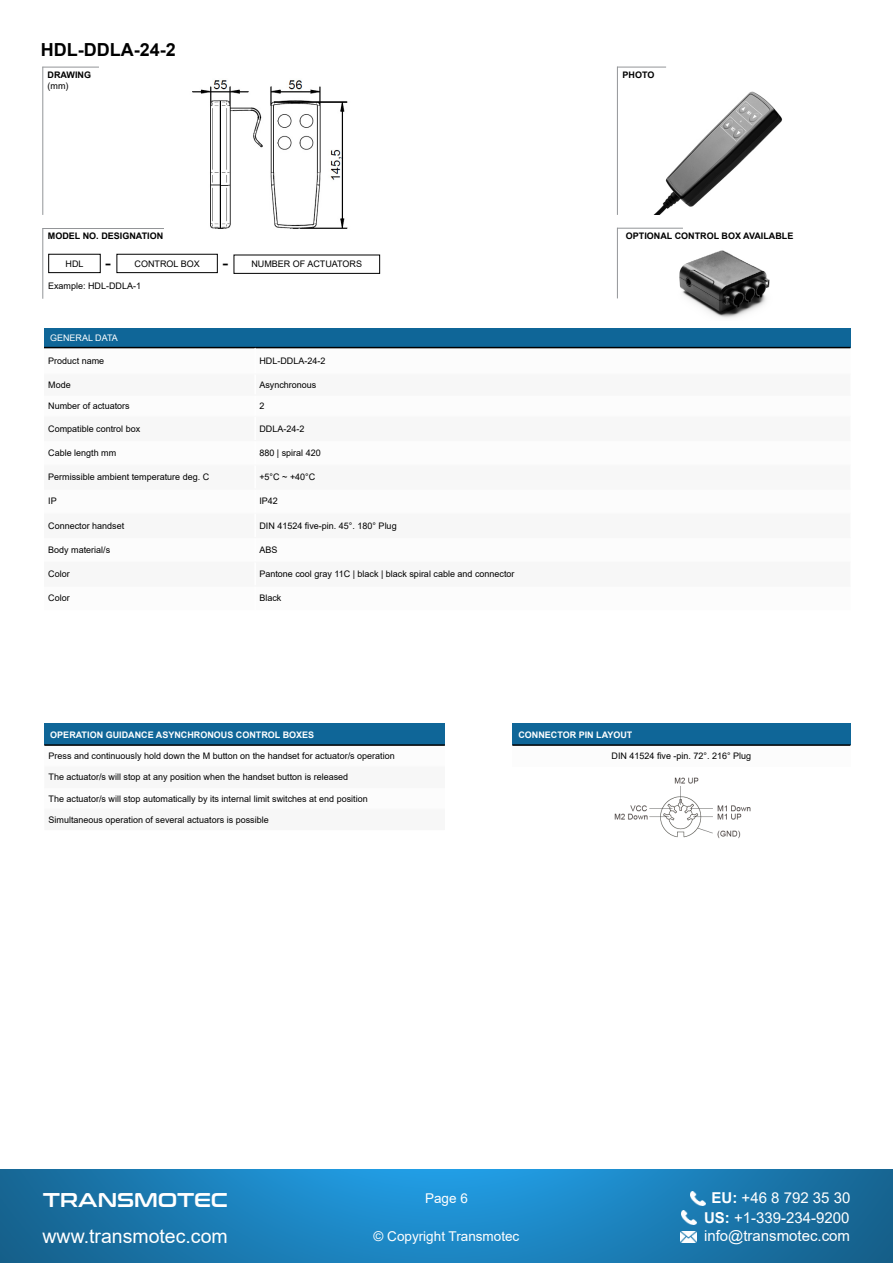
<style>
.page{position:relative;width:893px;height:1263px;background:#fff}
.page>*{position:absolute;margin:0;border:0;box-sizing:border-box;transform-origin:0 0}
.t1{font:19.8px "Conthrax Sb";color:#fff}
.t2{font:19.5px "Arial";color:#fff}
.t3{font:700 18px "Arial";color:#000}
.t4{font:15px "Arial";color:#fff}
.t5{font:13.5px "Arial";color:#fff}
.t6{font:9px "Arial";color:#000}
.t7{font:700 9px "Arial";color:#fff}
.t8{font:700 9px "Arial";color:#000}
.t9{font:9px "Arial";color:#fff}
.s1{font-size:18px}
.s2{font-weight:700}
</style>
<div class="page">
<img style="left:0;top:1169px;width:893px;height:94px">
<img style="left:681px;top:1231px;width:16px;height:11px">
<img style="left:682px;top:1210px;width:14px;height:14px">
<img style="left:691px;top:1191px;width:14px;height:14px">
<hr style="left:617px;top:67px;width:1px;height:148px;background:#939598">
<hr style="left:42px;top:67px;width:1px;height:148px;background:#939598">
<hr style="left:42px;top:67px;width:57px;height:1px;background:#939598">
<hr style="left:617px;top:67px;width:49px;height:1px;background:#939598">
<hr style="left:42px;top:228px;width:1px;height:71px;background:#939598">
<hr style="left:42px;top:228px;width:128px;height:1px;background:#939598">
<hr style="left:617px;top:228px;width:1px;height:70px;background:#939598">
<hr style="left:617px;top:228px;width:66px;height:1px;background:#939598">
<div style="left:44px;top:328px;width:806px;height:20px;background:#0f6698"></div>
<hr style="left:44px;top:347px;width:211px;height:1px;background:#000">
<hr style="left:255px;top:347px;width:595px;height:1px;background:#000">
<hr style="left:44px;top:373px;width:211px;height:1px;background:#fafafa">
<hr style="left:255px;top:373px;width:595px;height:1px;background:#fafafa">
<hr style="left:44px;top:416px;width:211px;height:1px;background:#fafafa">
<hr style="left:255px;top:416px;width:595px;height:1px;background:#fafafa">
<hr style="left:44px;top:464px;width:211px;height:1px;background:#fafafa">
<hr style="left:255px;top:464px;width:595px;height:1px;background:#fafafa">
<hr style="left:44px;top:513px;width:211px;height:1px;background:#fafafa">
<hr style="left:255px;top:513px;width:595px;height:1px;background:#fafafa">
<hr style="left:44px;top:561px;width:211px;height:1px;background:#fafafa">
<hr style="left:255px;top:561px;width:595px;height:1px;background:#fafafa">
<hr style="left:44px;top:395px;width:211px;height:1px;background:#f7f7f7">
<hr style="left:255px;top:395px;width:595px;height:1px;background:#f7f7f7">
<hr style="left:44px;top:440px;width:211px;height:1px;background:#f7f7f7">
<hr style="left:255px;top:440px;width:595px;height:1px;background:#f7f7f7">
<hr style="left:44px;top:489px;width:211px;height:1px;background:#f7f7f7">
<hr style="left:255px;top:489px;width:595px;height:1px;background:#f7f7f7">
<hr style="left:44px;top:537px;width:211px;height:1px;background:#f7f7f7">
<hr style="left:255px;top:537px;width:595px;height:1px;background:#f7f7f7">
<hr style="left:44px;top:586px;width:211px;height:1px;background:#f7f7f7">
<hr style="left:255px;top:586px;width:595px;height:1px;background:#f7f7f7">
<div style="left:117px;top:254px;width:101px;height:19px;border:1px solid #000"></div>
<img style="left:165px;top:80px;width:183px;height:149px">
<img style="left:653px;top:91px;width:130px;height:124px">
<div style="left:48px;top:254px;width:53px;height:19px;border:1px solid #000"></div>
<div style="left:234px;top:255px;width:146px;height:19px;border:1px solid #000"></div>
<div style="left:44px;top:724px;width:401px;height:21px;background:#0f6698"></div>
<hr style="left:44px;top:744px;width:401px;height:2px;background:#000">
<hr style="left:44px;top:766px;width:401px;height:1px;background:#fafafa">
<hr style="left:44px;top:808px;width:401px;height:1px;background:#fafafa">
<hr style="left:44px;top:787px;width:401px;height:1px;background:#f7f7f7">
<img style="left:679px;top:250px;width:91px;height:68px">
<div style="left:512px;top:724px;width:338px;height:21px;background:#0f6698"></div>
<hr style="left:512px;top:744px;width:338px;height:2px;background:#000">
<img style="left:614px;top:777px;width:137px;height:62px">
<h3 class="t3" style="left:41px;top:37px;width:136px">HDL-DDLA-24-2</h3>
<p class="t8" style="left:48px;top:68px;width:45px">DRAWING</p>
<p class="t6" style="left:48px;top:79px;width:22px">(mm)</p>
<p class="t8" style="left:48px;top:230px;width:117px">MODEL NO. DESIGNATION</p>
<p class="t6" style="left:135px;top:257px;width:67px">CONTROL BOX</p>
<p class="t6" style="left:48px;top:279px;width:95px">Example: HDL-DDLA-1</p>
<p class="t6" style="left:66px;top:258px;width:47px">HDL <span class="s1">-</span></p>
<p class="t6" style="left:223px;top:258px;width:141px"><span class="s1">-</span> NUMBER OF ACTUATORS</p>
<p class="t9" style="left:50px;top:332px;width:69px">GENERAL DATA</p>
<p class="t6" style="left:48px;top:355px;width:58px">Product name</p>
<p class="t6" style="left:259px;top:355px;width:68px">HDL-DDLA-24-2</p>
<p class="t6" style="left:48px;top:378px;width:24px">Mode</p>
<p class="t6" style="left:259px;top:378px;width:59px">Asynchronous</p>
<p class="t6" style="left:48px;top:400px;width:83px">Number of actuators</p>
<p class="t6" style="left:259px;top:400px;width:7px">2</p>
<p class="t6" style="left:48px;top:422px;width:94px">Compatible control box</p>
<p class="t6" style="left:259px;top:422px;width:47px">DDLA-24-2</p>
<p class="t6" style="left:48px;top:447px;width:70px">Cable length mm</p>
<p class="t6" style="left:259px;top:447px;width:63px">880 | spiral 420</p>
<p class="t6" style="left:48px;top:471px;width:163px">Permissible ambient temperature deg. C</p>
<p class="t6" style="left:259px;top:471px;width:57px">+5°C ~ +40°C</p>
<p class="t6" style="left:48px;top:495px;width:10px">IP</p>
<p class="t6" style="left:259px;top:495px;width:20px">IP42</p>
<p class="t6" style="left:48px;top:519px;width:78px">Connector handset</p>
<p class="t6" style="left:259px;top:519px;width:139px">DIN 41524 five-pin. 45°. 180° Plug</p>
<p class="t6" style="left:48px;top:544px;width:64px">Body material/s</p>
<p class="t6" style="left:259px;top:544px;width:20px">ABS</p>
<p class="t6" style="left:48px;top:568px;width:23px">Color</p>
<p class="t6" style="left:259px;top:568px;width:257px">Pantone cool gray 11C | black | black spiral cable and connector</p>
<p class="t6" style="left:48px;top:592px;width:23px">Color</p>
<p class="t6" style="left:259px;top:592px;width:24px">Black</p>
<p class="t8" style="left:623px;top:68px;width:33px">PHOTO</p>
<p class="t8" style="left:626px;top:230px;width:169px">OPTIONAL CONTROL BOX AVAILABLE</p>
<p class="t7" style="left:50px;top:728px;width:265px">OPERATION GUIDANCE ASYNCHRONOUS CONTROL BOXES</p>
<p class="t6" style="left:49px;top:750px;width:348px">Press and continuously hold down the M button on the handset for actuator/s operation</p>
<p class="t6" style="left:49px;top:771px;width:301px">The actuator/s will stop at any position when the handset button is released</p>
<p class="t6" style="left:49px;top:792px;width:321px">The actuator/s will stop automatically by its internal limit switches at end position</p>
<p class="t6" style="left:49px;top:813px;width:222px">Simultaneous operation of several actuators is possible</p>
<p class="t7" style="left:518px;top:728px;width:116px">CONNECTOR PIN LAYOUT</p>
<p class="t6" style="left:611px;top:750px;width:141px">DIN 41524 five -pin. 72°. 216° Plug</p>
<h1 class="t1" style="left:43px;top:1185px;width:186px">TRANSMOTEC</h1>
<h3 class="t5" style="left:425px;top:1189px;width:44px">Page 6</h3>
<h3 class="t4" style="left:712px;top:1187px;width:140px"><span class="s2">EU:</span> +46 8 792 35 30</h3>
<h2 class="t2" style="left:43px;top:1222px;width:187px">www.transmotec.com</h2>
<h3 class="t4" style="left:704px;top:1207px;width:147px"><span class="s2">US:</span> +1-339-234-9200</h3>
<h3 class="t5" style="left:374px;top:1227px;width:147px">© Copyright Transmotec</h3>
<h3 class="t4" style="left:704px;top:1225px;width:148px">info@transmotec.com</h3>
</div>
